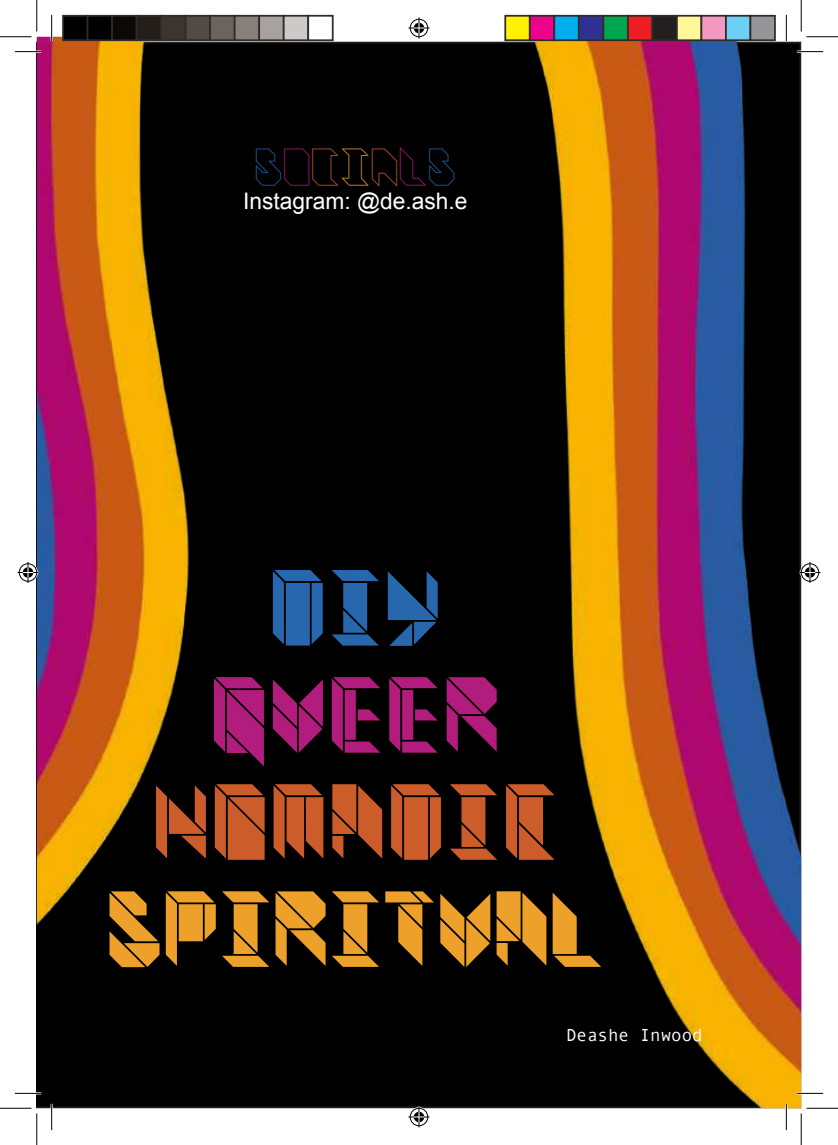
<style>
.page{position:relative;width:838px;height:1145px;background:#fff}
.page>*{position:absolute;margin:0;border:0;box-sizing:border-box;transform-origin:0 0}
.t1{font:900 89.25px "Vitreous";letter-spacing:-.03em;color:#eda12a}
.t2{font:900 89.25px "Vitreous";color:#cd5c2b}
.t3{font:900 89.25px "Vitreous";color:#b11c7d}
.t4{font:900 89.25px "Vitreous";color:#2767ae}
.t5{font:45.5px "Vitreous Outline";color:#2767ae}
.t6{font:22.75px "Arial";color:#fff}
.t7{font:17.5px "Andale Mono";color:#fff}
.s1{color:#b11c7d}
.s2{color:#cd5c2b}
.s3{color:#eda12a}
</style>
<div class="page">
<img style="left:37px;top:37px;width:764px;height:1071px">
<hr style="left:15px;top:51px;width:26px;height:2px;background:#fff">
<hr style="left:796px;top:51px;width:27px;height:2px;background:#fff">
<hr style="left:15px;top:1092px;width:26px;height:2px;background:#fff">
<hr style="left:796px;top:1092px;width:27px;height:2px;background:#fff">
<hr style="left:51px;top:15px;width:2px;height:26px;background:#fff">
<hr style="left:51px;top:1104px;width:2px;height:26px;background:#fff">
<hr style="left:785px;top:15px;width:2px;height:26px;background:#fff">
<hr style="left:785px;top:1104px;width:2px;height:26px;background:#fff">
<svg style="left:15px;top:51px;width:26px;height:1px"></svg>
<svg style="left:796px;top:51px;width:27px;height:1px"></svg>
<svg style="left:15px;top:1093px;width:26px;height:1px"></svg>
<svg style="left:796px;top:1093px;width:27px;height:1px"></svg>
<svg style="left:51px;top:15px;width:1px;height:26px"></svg>
<svg style="left:51px;top:1104px;width:1px;height:26px"></svg>
<svg style="left:786px;top:15px;width:1px;height:26px"></svg>
<svg style="left:786px;top:1104px;width:1px;height:26px"></svg>
<hr style="left:0;top:36px;width:32px;height:1px;background:#000">
<hr style="left:806px;top:36px;width:31px;height:1px;background:#000">
<hr style="left:0;top:1108px;width:32px;height:1px;background:#000">
<hr style="left:806px;top:1108px;width:31px;height:1px;background:#000">
<hr style="left:36px;top:0;width:1px;height:32px;background:#000">
<hr style="left:36px;top:1113px;width:1px;height:32px;background:#000">
<hr style="left:800px;top:0;width:1px;height:32px;background:#000">
<hr style="left:800px;top:1113px;width:1px;height:32px;background:#000">
<svg style="left:408px;top:18px;width:21px;height:21px"></svg>
<svg style="left:408px;top:1106px;width:21px;height:21px"></svg>
<svg style="left:18px;top:562px;width:21px;height:21px"></svg>
<svg style="left:799px;top:562px;width:21px;height:21px"></svg>
<div style="left:63px;top:16px;width:25px;height:24px;background:#000"></div>
<div style="left:62px;top:15px;width:26px;height:26px;border:2px solid #302a28"></div>
<div style="left:88px;top:16px;width:24px;height:24px;background:#000"></div>
<div style="left:87px;top:15px;width:26px;height:26px;border:2px solid #302a28"></div>
<div style="left:112px;top:16px;width:25px;height:24px;background:#0c0806"></div>
<div style="left:111px;top:15px;width:26px;height:26px;border:2px solid #302a28"></div>
<div style="left:137px;top:16px;width:24px;height:24px;background:#241e1b"></div>
<div style="left:136px;top:15px;width:26px;height:26px;border:2px solid #302a28"></div>
<div style="left:161px;top:16px;width:25px;height:24px;background:#3b3532"></div>
<div style="left:160px;top:15px;width:26px;height:26px;border:2px solid #302a28"></div>
<div style="left:186px;top:16px;width:24px;height:24px;background:#524a47"></div>
<div style="left:185px;top:15px;width:26px;height:26px;border:2px solid #302a28"></div>
<div style="left:210px;top:16px;width:25px;height:24px;background:#6b6360"></div>
<div style="left:209px;top:15px;width:26px;height:26px;border:2px solid #302a28"></div>
<div style="left:235px;top:16px;width:24px;height:24px;background:#867f7c"></div>
<div style="left:234px;top:15px;width:26px;height:26px;border:2px solid #302a28"></div>
<div style="left:259px;top:16px;width:25px;height:24px;background:#a7a2a0"></div>
<div style="left:258px;top:15px;width:26px;height:26px;border:2px solid #302a28"></div>
<div style="left:284px;top:16px;width:24px;height:24px;background:#cdc9c8"></div>
<div style="left:283px;top:15px;width:26px;height:26px;border:2px solid #302a28"></div>
<div style="left:308px;top:16px;width:25px;height:24px;background:#fff"></div>
<div style="left:307px;top:15px;width:26px;height:26px;border:2px solid #302a28"></div>
<div style="left:505px;top:16px;width:24px;height:24px;background:#fff101"></div>
<div style="left:504px;top:15px;width:26px;height:26px;border:2px solid #302a28"></div>
<div style="left:529px;top:16px;width:25px;height:24px;background:#ed028c"></div>
<div style="left:529px;top:15px;width:26px;height:26px;border:2px solid #302a28"></div>
<div style="left:554px;top:16px;width:24px;height:24px;background:#00aeef"></div>
<div style="left:553px;top:15px;width:26px;height:26px;border:2px solid #302a28"></div>
<div style="left:578px;top:16px;width:25px;height:24px;background:#2e3092"></div>
<div style="left:578px;top:15px;width:26px;height:26px;border:2px solid #302a28"></div>
<div style="left:603px;top:16px;width:24px;height:24px;background:#00a54f"></div>
<div style="left:602px;top:15px;width:26px;height:26px;border:2px solid #302a28"></div>
<div style="left:627px;top:16px;width:25px;height:24px;background:#ee1d23"></div>
<div style="left:627px;top:15px;width:26px;height:26px;border:2px solid #302a28"></div>
<div style="left:652px;top:16px;width:24px;height:24px;background:#231f20"></div>
<div style="left:651px;top:15px;width:26px;height:26px;border:2px solid #302a28"></div>
<div style="left:676px;top:16px;width:25px;height:24px;background:#fff79a"></div>
<div style="left:676px;top:15px;width:26px;height:26px;border:2px solid #302a28"></div>
<div style="left:701px;top:16px;width:24px;height:24px;background:#f499c2"></div>
<div style="left:700px;top:15px;width:26px;height:26px;border:2px solid #302a28"></div>
<div style="left:725px;top:16px;width:25px;height:24px;background:#6bcff6"></div>
<div style="left:725px;top:15px;width:26px;height:26px;border:2px solid #302a28"></div>
<div style="left:750px;top:16px;width:24px;height:24px;background:#939598"></div>
<div style="left:749px;top:15px;width:26px;height:26px;border:2px solid #302a28"></div>
<h2 class="t5" style="left:254px;top:148px;width:203px">S<span class="s1">O</span><span class="s2">C</span><span class="s3">I</span><span class="s2">A</span><span class="s1">L</span>S</h2>
<p class="t6" style="left:243px;top:186px;width:226px">Instagram: @de.ash.e</p>
<h1 class="t4" style="left:268px;top:570px;width:175px">DIY</h1>
<h1 class="t3" style="left:209px;top:677px;width:293px">QUEER</h1>
<h1 class="t2" style="left:151px;top:784px;width:409px">NOMADIC</h1>
<h1 class="t1" style="left:105px;top:891px;width:502px">SPIRITUAL</h1>
<p class="t7" style="left:566px;top:1024px;width:138px">Deashe Inwood</p>
</div>
